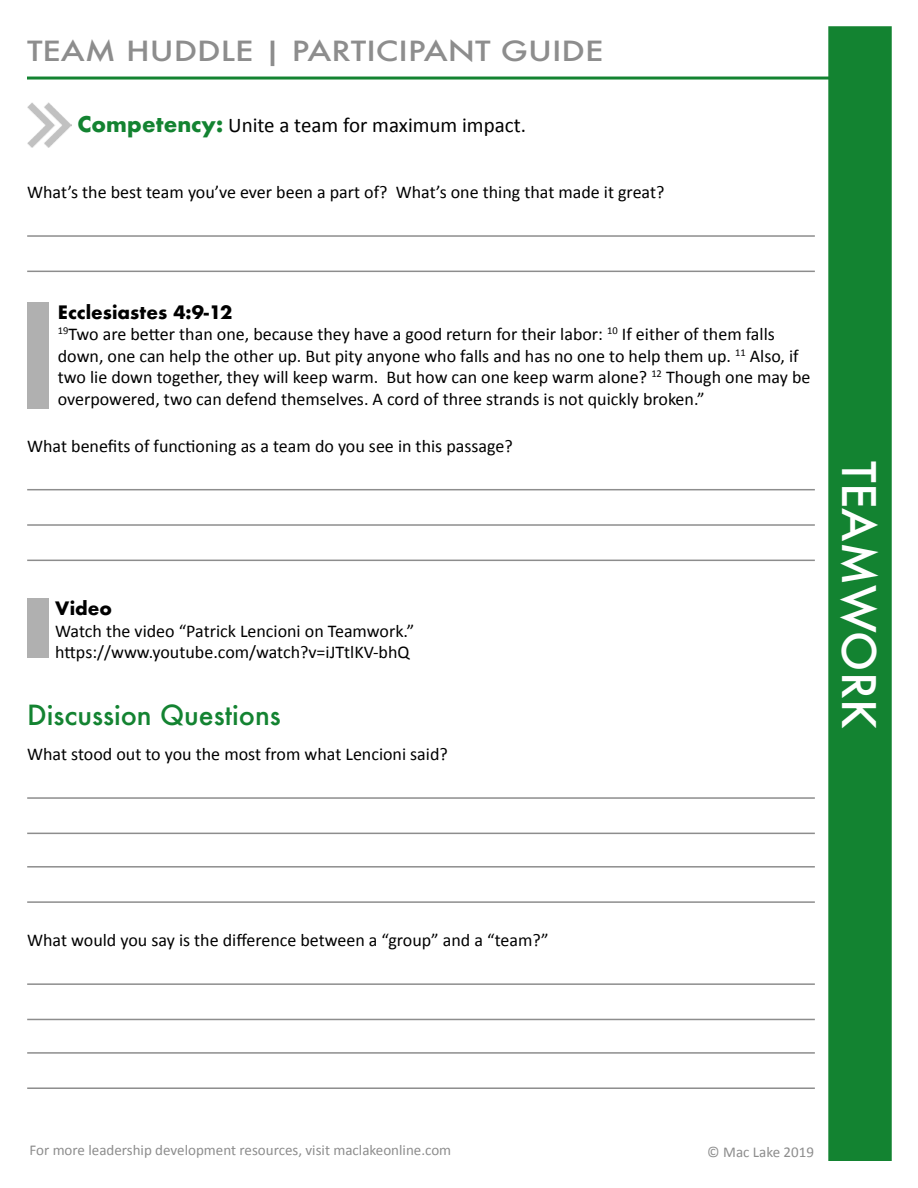
<style>
.page{position:relative;width:918px;height:1188px;background:#fff}
.page>*{position:absolute;margin:0;border:0;box-sizing:border-box;transform-origin:0 0}
.t1{font:500 45px "Futura";color:#fff}
.t2{font:500 27px "Futura";color:#8d8d8d;scale:1.2 1}
.t3{font:500 27px "Futura";color:#138331}
.t4{font:21px "Calibri";color:#000}
.t5{font:18px/21.6px "Calibri";color:#000}
.t6{font:700 18px "Futura";color:#000}
.t7{font:15px "Calibri";color:#8d8d8d}
.s1{font-family:"Futura";font-weight:700;color:#138331}
</style>
<div class="page">
<hr style="left:27px;top:77px;width:864px;height:3px;background:#138331">
<div style="left:828px;top:26px;width:64px;height:1135px;background:#138331;border:2px solid #138331"></div>
<img style="left:27px;top:102px;width:44px;height:46px">
<hr style="left:27px;top:235px;width:788px;height:2px;background:#8d8d8d">
<hr style="left:27px;top:271px;width:788px;height:1px;background:#8d8d8d">
<div style="left:27px;top:303px;width:22px;height:106px;background:#b0b0b0"></div>
<hr style="left:27px;top:489px;width:788px;height:1px;background:#8d8d8d">
<hr style="left:27px;top:524px;width:788px;height:2px;background:#8d8d8d">
<hr style="left:27px;top:560px;width:788px;height:1px;background:#8d8d8d">
<div style="left:27px;top:598px;width:22px;height:60px;background:#b0b0b0"></div>
<hr style="left:27px;top:797px;width:788px;height:2px;background:#8d8d8d">
<hr style="left:27px;top:833px;width:788px;height:1px;background:#8d8d8d">
<hr style="left:27px;top:866px;width:788px;height:2px;background:#8d8d8d">
<hr style="left:27px;top:901px;width:788px;height:2px;background:#8d8d8d">
<hr style="left:27px;top:983px;width:788px;height:2px;background:#8d8d8d">
<hr style="left:27px;top:1019px;width:788px;height:1px;background:#8d8d8d">
<hr style="left:27px;top:1052px;width:788px;height:2px;background:#8d8d8d">
<hr style="left:27px;top:1087px;width:788px;height:2px;background:#8d8d8d">
<h2 class="t2" style="left:27px;top:33px;width:482px">TEAM HUDDLE | PARTICIPANT GUIDE</h2>
<p class="t4" style="left:77px;top:112px;width:450px"><span class="s1">Competency:</span> Unite a team for maximum impact.</p>
<p class="t5" style="left:27px;top:181px;width:639px">What’s the best team you’ve ever been a part of? What’s one thing that made it great?</p>
<p class="t6" style="left:58px;top:300px;width:176px">Ecclesiastes 4:9-12</p>
<p class="t5" style="left:58px;top:323px;width:754px"><sup>19</sup>Two are better than one, because they have a good return for their labor: <sup>10</sup> If either of them falls down, one can help the other up. But pity anyone who falls and has no one to help them up. <sup>11</sup> Also, if two lie down together, they will keep warm. But how can one keep warm alone? <sup>12</sup> Though one may be overpowered, two can defend themselves. A cord of three strands is not quickly broken.”</p>
<p class="t5" style="left:27px;top:435px;width:487px">What benefits of functioning as a team do you see in this passage?</p>
<p class="t6" style="left:55px;top:596px;width:58px">Video</p>
<p class="t5" style="left:55px;top:620px;width:361px">Watch the video “Patrick Lencioni on Teamwork.” https://www.youtube.com/watch?v=iJTtlKV-bhQ</p>
<h2 class="t3" style="left:27px;top:697px;width:255px">Discussion Questions</h2>
<p class="t5" style="left:27px;top:743px;width:422px">What stood out to you the most from what Lencioni said?</p>
<h1 class="t1" style="left:889px;top:461px;width:269px;rotate:90deg">TEAMWORK</h1>
<p class="t5" style="left:27px;top:929px;width:523px">What would you say is the difference between a “group” and a “team?”</p>
<p class="t7" style="left:29px;top:1141px;width:423px">For more leadership development resources, visit maclakeonline.com</p>
<p class="t7" style="left:707px;top:1142px;width:108px">© Mac Lake 2019</p>
</div>
